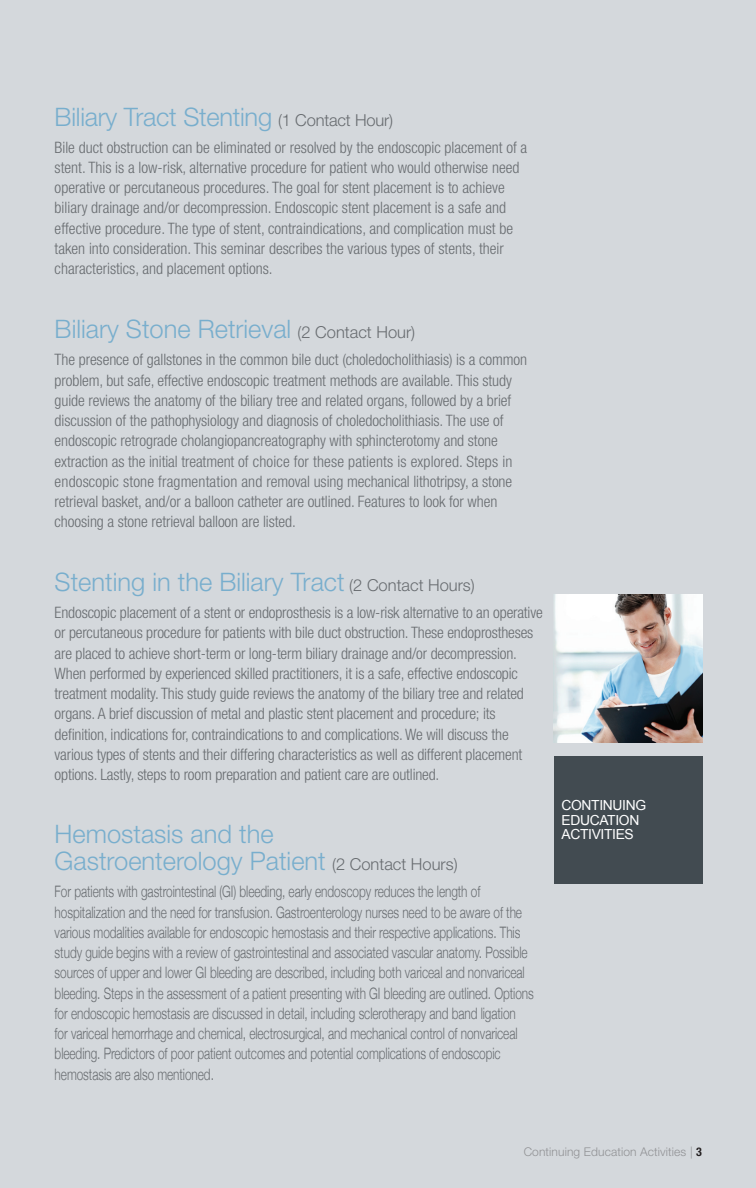
<style>
.page{position:relative;width:756px;height:1188px;background:#d4d8dc}
.page>*{position:absolute;margin:0;border:0;box-sizing:border-box;transform-origin:0 0}
.t1{font:300 25.5px/27px "Helvetica Neue LT Std";color:#78aecd}
.t2{font:300 condensed 15.75px/20.2px "Helvetica Neue LT Std";letter-spacing:-.005em;color:#686c70}
.t3{font:300 15.75px/20.2px "Helvetica Neue";letter-spacing:-.005em;color:#686c70;scale:.75 1}
.t4{font:13.8px/14.7px "Arial";letter-spacing:-.025em;color:#fff}
.t5{font:300 12px "Helvetica Neue LT Std";letter-spacing:.01em;color:#919295}
.s1{font-size:16.5px;color:#686c70}
.s2{font-weight:700;font-stretch:condensed;color:#231f20}
</style>
<div class="page">
<div style="left:554px;top:756px;width:149px;height:128px;background:#424b51"></div>
<img style="left:554px;top:594px;width:148px;height:148px">
<h1 class="t1" style="left:55px;top:103px;width:340px">Biliary Tract Stenting <span class="s1">(1 Contact Hour)</span></h1>
<p class="t2" style="left:55px;top:137px;width:474px">Bile duct obstruction can be eliminated or resolved by the endoscopic placement of a stent. This is a low-risk, alternative procedure for patient who would otherwise need operative or percutaneous procedures. The goal for stent placement is to achieve biliary drainage and/or decompression. Endoscopic stent placement is a safe and effective procedure. The type of stent, contraindications, and complication must be taken into consideration. This seminar describes the various types of stents, their characteristics, and placement options.</p>
<h1 class="t1" style="left:55px;top:315px;width:362px">Biliary Stone Retrieval <span class="s1">(2 Contact Hour)</span></h1>
<p class="t2" style="left:55px;top:349px;width:474px">The presence of gallstones in the common bile duct (choledocholithiasis) is a common problem, but safe, effective endoscopic treatment methods are available. This study guide reviews the anatomy of the biliary tree and related organs, followed by a brief discussion of the pathophysiology and diagnosis of choledocholithiasis. The use of endoscopic retrograde cholangiopancreatography with sphincterotomy and stone extraction as the initial treatment of choice for these patients is explored. Steps in endoscopic stone fragmentation and removal using mechanical lithotripsy, a stone retrieval basket, and/or a balloon catheter are outlined. Features to look for when choosing a stone retrieval balloon are listed.</p>
<h1 class="t1" style="left:55px;top:568px;width:422px">Stenting in the Biliary Tract <span class="s1">(2 Contact Hours)</span></h1>
<p class="t2" style="left:55px;top:602px;width:490px">Endoscopic placement of a stent or endoprosthesis is a low-risk alternative to an operative or percutaneous procedure for patients with bile duct obstruction. These endoprostheses are placed to achieve short-term or long-term biliary drainage and/or decompression.<br>When performed by experienced skilled practitioners, it is a safe, effective endoscopic treatment modality. This study guide reviews the anatomy of the biliary tree and related organs. A brief discussion of metal and plastic stent placement and procedure; its definition, indications for, contraindications to and complications. We will discuss the various types of stents and their differing characteristics as well as different placement options. Lastly, steps to room preparation and patient care are outlined.</p>
<h1 class="t1" style="left:55px;top:820px;width:405px">Hemostasis and the<br>Gastroenterology Patient <span class="s1">(2 Contact Hours)</span></h1>
<p class="t3" style="left:55px;top:881px;width:640px">For patients with gastrointestinal (GI) bleeding, early endoscopy reduces the length of hospitalization and the need for transfusion. Gastroenterology nurses need to be aware of the various modalities available for endoscopic hemostasis and their respective applications. This study guide begins with a review of gastrointestinal and associated vascular anatomy. Possible sources of upper and lower GI bleeding are described, including both variceal and nonvariceal bleeding. Steps in the assessment of a patient presenting with GI bleeding are outlined. Options for endoscopic hemostasis are discussed in detail, including sclerotherapy and band ligation<br>for variceal hemorrhage and chemical, electrosurgical, and mechanical control of nonvariceal bleeding. Predictors of poor patient outcomes and potential complications of endoscopic hemostasis are also mentioned.</p>
<p class="t4" style="left:562px;top:798px;width:86px">CONTINUING<br>EDUCATION<br>ACTIVITIES</p>
<p class="t5" style="left:524px;top:1145px;width:180px">Continuing Education Activities | <span class="s2">3</span></p>
</div>
